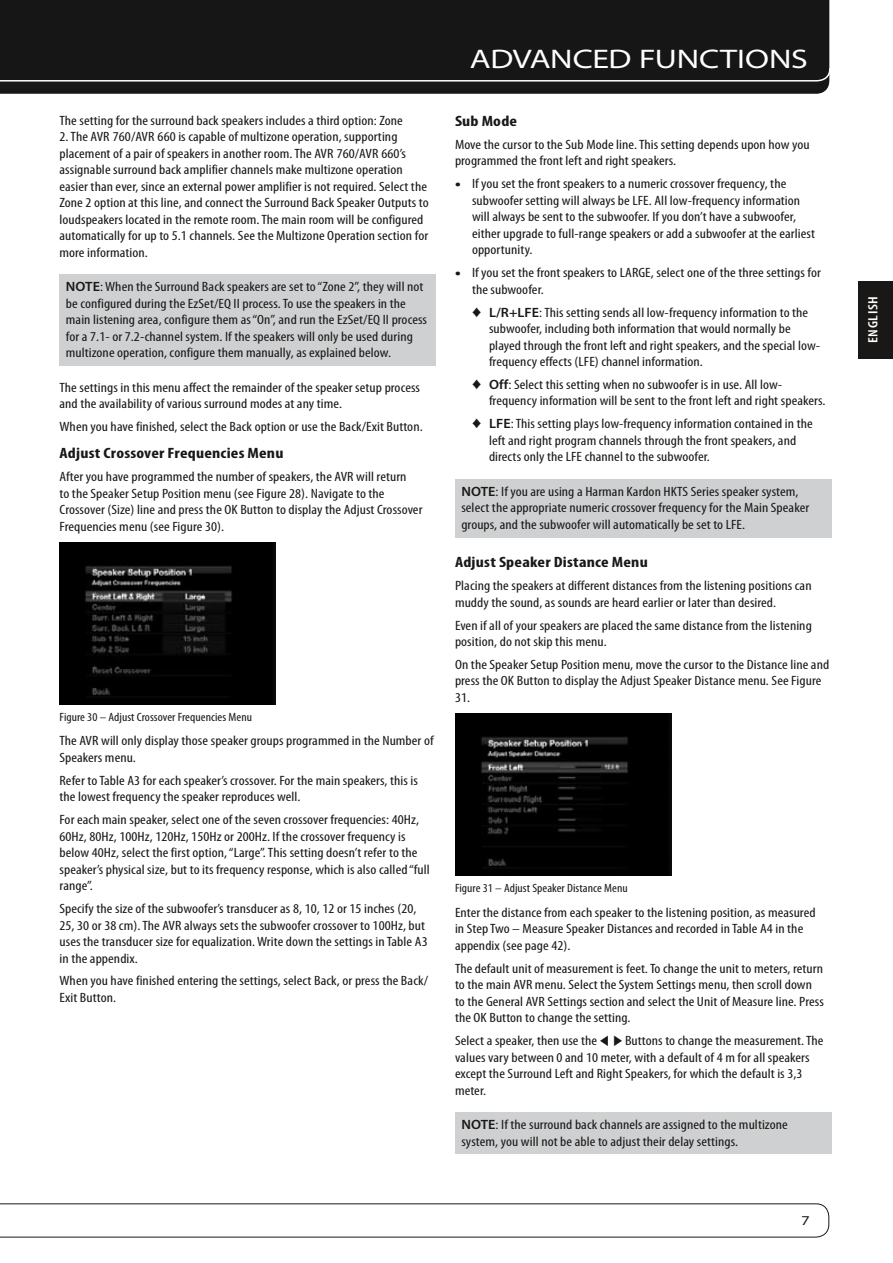
<style>
.page{position:relative;width:893px;height:1263px;background:#fff}
.page>*{position:absolute;margin:0;border:0;box-sizing:border-box;transform-origin:0 0}
.t1{font:semi-expanded 27px "Myriad Pro";letter-spacing:-.01em;color:#fff;scale:1.15 1}
.t2{font:700 condensed 15px "Myriad Pro";letter-spacing:.01em;color:#1a1817;scale:1.2 1}
.t3{font:condensed 13.5px/16.5px "Myriad Pro";letter-spacing:.005em;color:#1a1817;scale:1.15 1}
.t4{font:600 condensed 13.5px "Myriad Pro";letter-spacing:.04em;color:#fff;scale:1.15 1}
.t5{font:semi-expanded 13.5px "Myriad Pro";color:#1a1817;scale:1.15 1}
.t6{font:condensed 12px "Myriad Pro";letter-spacing:.005em;color:#1a1817;scale:1.1 1}
.s1{font-weight:600;font-stretch:normal}
.s2{font-weight:900;font-stretch:normal}
.s3{font-family:"Harman Player Controls";font-stretch:normal;font-size:10.5px}
</style>
<div class="page">
<div style="left:0;top:0;width:830px;height:94px;background:#161616"></div>
<svg style="left:0;top:1203px;width:830px;height:35px"></svg>
<div style="left:859px;top:281px;width:34px;height:78px;background:#1a1817"></div>
<div style="left:60px;top:275px;width:376px;height:91px;background:#cfd0d1"></div>
<img style="left:60px;top:542px;width:216px;height:162px">
<div style="left:455px;top:479px;width:376px;height:58px;background:#cfd0d1"></div>
<img style="left:455px;top:713px;width:216px;height:162px">
<div style="left:455px;top:1112px;width:376px;height:42px;background:#cfd0d1"></div>
<p class="t3" style="left:60px;top:112px;width:300px">The setting for the surround back speakers includes a third option: Zone</p>
<p class="t3" style="left:60px;top:129px;width:322px">2. The AVR 760/AVR 660 is capable of multizone operation, supporting placement of a pair of speakers in another room. The AVR 760/AVR 660’s assignable surround back amplifier channels make multizone operation easier than ever, since an external power amplifier is not required. Select the Zone 2 option at this line, and connect the Surround Back Speaker Outputs to loudspeakers located in the remote room. The main room will be configured automatically for up to 5.1 channels. See the Multizone Operation section for more information.</p>
<p class="t3" style="left:66px;top:279px;width:316px"><span class="s1">NOTE</span>: When the Surround Back speakers are set to “Zone 2”, they will not be configured during the EzSet/EQ II process. To use the speakers in the main listening area, configure them as “On”, and run the EzSet/EQ II process for a 7.1- or 7.2-channel system. If the speakers will only be used during multizone operation, configure them manually, as explained below.</p>
<p class="t3" style="left:60px;top:379px;width:315px">The settings in this menu affect the remainder of the speaker setup process and the availability of various surround modes at any time.</p>
<p class="t3" style="left:60px;top:418px;width:317px">When you have finished, select the Back option or use the Back/Exit Button.</p>
<p class="t2" style="left:60px;top:444px;width:188px">Adjust Crossover Frequencies Menu</p>
<p class="t3" style="left:60px;top:469px;width:317px">After you have programmed the number of speakers, the AVR will return<br>to the Speaker Setup Position menu (see Figure 28). Navigate to the Crossover (Size) line and press the OK Button to display the Adjust Crossover Frequencies menu (see Figure 30).</p>
<p class="t6" style="left:60px;top:710px;width:176px">Figure 30 – Adjust Crossover Frequencies Menu</p>
<p class="t3" style="left:60px;top:733px;width:327px">The AVR will only display those speaker groups programmed in the Number of<br>Speakers menu.</p>
<p class="t3" style="left:60px;top:772px;width:313px">Refer to Table A3 for each speaker’s crossover. For the main speakers, this is the lowest frequency the speaker reproduces well.</p>
<p class="t3" style="left:60px;top:812px;width:323px">For each main speaker, select one of the seven crossover frequencies: 40Hz, 60Hz, 80Hz, 100Hz, 120Hz, 150Hz or 200Hz. If the crossover frequency is below 40Hz, select the first option, “Large”. This setting doesn’t refer to the speaker’s physical size, but to its frequency response, which is also called “full range”.</p>
<p class="t3" style="left:60px;top:901px;width:322px">Specify the size of the subwoofer’s transducer as 8, 10, 12 or 15 inches (20, 25, 30 or 38 cm). The AVR always sets the subwoofer crossover to 100Hz, but uses the transducer size for equalization. Write down the settings in Table A3 in the appendix.</p>
<p class="t3" style="left:60px;top:973px;width:322px">When you have finished entering the settings, select Back, or press the Back/<br>Exit Button.</p>
<h1 class="t1" style="left:470px;top:44px;width:295px">ADVANCED FU NCTIONS</h1>
<p class="t2" style="left:455px;top:112px;width:53px">Sub Mode</p>
<p class="t3" style="left:455px;top:136px;width:310px">Move the cursor to the Sub Mode line. This setting depends upon how you programmed the front left and right speakers.</p>
<p class="t3" style="left:472px;top:176px;width:300px;text-indent:-17px"><span class="s2">•</span> If you set the front speakers to a numeric crossover frequency, the subwoofer setting will always be LFE. All low-frequency information will always be sent to the subwoofer. If you don’t have a subwoofer, either upgrade to full-range speakers or add a subwoofer at the earliest opportunity.</p>
<p class="t3" style="left:472px;top:265px;width:305px;text-indent:-17px"><span class="s2">•</span> If you set the front speakers to LARGE, select one of the three settings for the subwoofer.</p>
<p class="t3" style="left:489px;top:304px;width:289px;text-indent:-17px">♦ <span class="s1">L/R+LFE</span>: This setting sends all low-frequency information to the subwoofer, including both information that would normally be played through the front left and right speakers, and the special low&shy;frequency effects (LFE) channel information.</p>
<p class="t3" style="left:489px;top:377px;width:294px;text-indent:-17px">♦ <span class="s1">Off</span>: Select this setting when no subwoofer is in use. All low&shy;frequency information will be sent to the front left and right speakers.</p>
<p class="t3" style="left:489px;top:416px;width:283px;text-indent:-17px">♦ <span class="s1">LFE</span>: This setting plays low-frequency information contained in the left and right program channels through the front speakers, and directs only the LFE channel to the subwoofer.</p>
<p class="t3" style="left:461px;top:483px;width:304px"><span class="s1">NOTE</span>: If you are using a Harman Kardon HKTS Series speaker system, select the appropriate numeric crossover frequency for the Main Speaker groups, and the subwoofer will automatically be set to LFE.</p>
<p class="t2" style="left:455px;top:553px;width:162px">Adjust Speaker Distance Menu</p>
<p class="t3" style="left:455px;top:578px;width:312px">Placing the speakers at different distances from the listening positions can muddy the sound, as sounds are heard earlier or later than desired.</p>
<p class="t3" style="left:455px;top:617px;width:312px">Even if all of your speakers are placed the same distance from the listening position, do not skip this menu.</p>
<p class="t3" style="left:455px;top:656px;width:327px">On the Speaker Setup Position menu, move the cursor to the Distance line and press the OK Button to display the Adjust Speaker Distance menu. See Figure<br>31.</p>
<p class="t6" style="left:455px;top:882px;width:158px">Figure 31 – Adjust Speaker Distance Menu</p>
<p class="t3" style="left:455px;top:904px;width:315px">Enter the distance from each speaker to the listening position, as measured in Step Two – Measure Speaker Distances and recorded in Table A4 in the appendix (see page 42).</p>
<p class="t3" style="left:455px;top:960px;width:322px">The default unit of measurement is feet. To change the unit to meters, return to the main AVR menu. Select the System Settings menu, then scroll down to the General AVR Settings section and select the Unit of Measure line. Press the OK Button to change the setting.</p>
<p class="t3" style="left:455px;top:1033px;width:322px">Select a speaker, then use the <span class="s3">M N</span> Buttons to change the measurement. The values vary between 0 and 10 meter, with a default of 4 m for all speakers except the Surround Left and Right Speakers, for which the default is 3,3 meter.</p>
<p class="t3" style="left:461px;top:1116px;width:285px"><span class="s1">NOTE</span>: If the surround back channels are assigned to the multizone system, you will not be able to adjust their delay settings.</p>
<p class="t5" style="left:801px;top:1213px;width:9px">7</p>
<p class="t4" style="left:866px;top:343px;width:42px;rotate:-90deg">ENGLISH</p>
</div>
